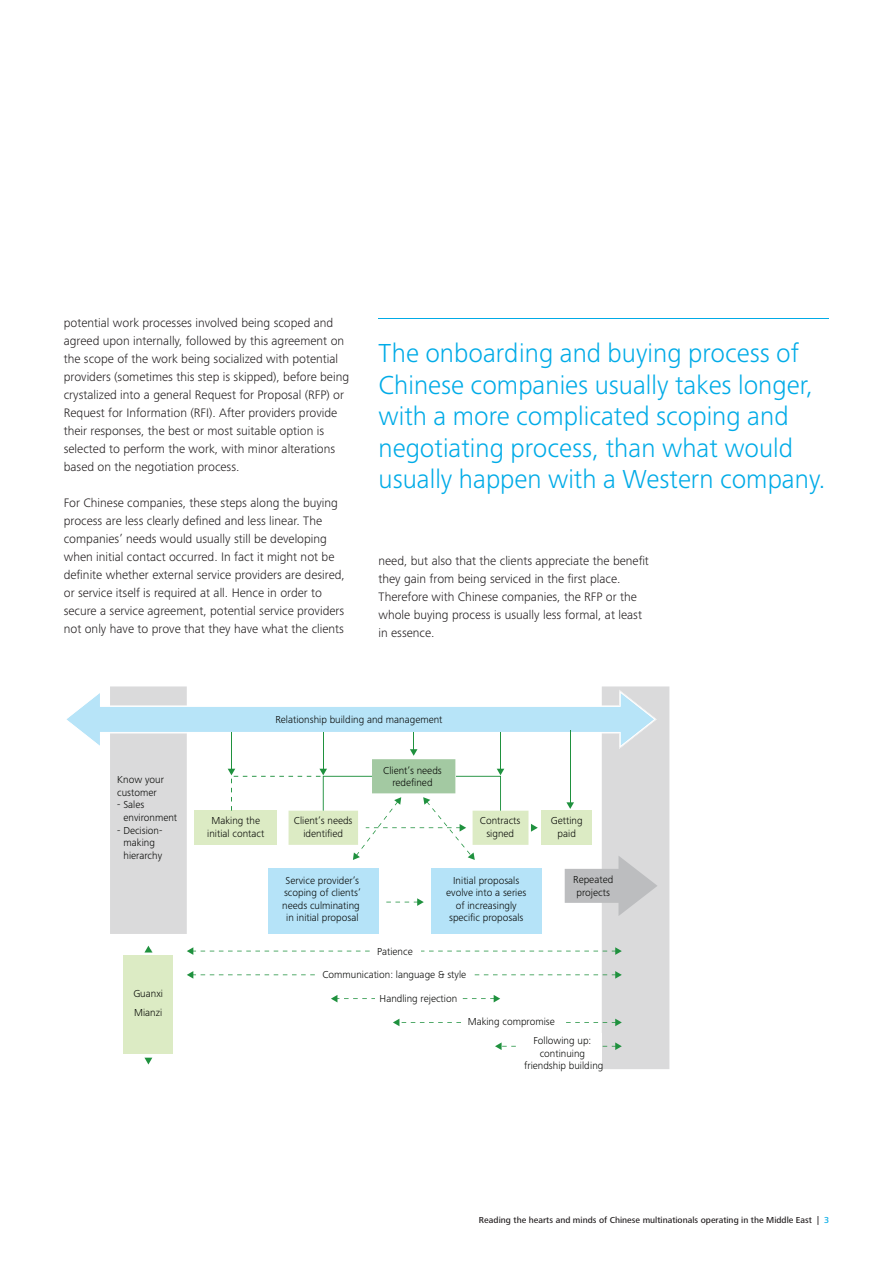
<style>
.page{position:relative;width:893px;height:1263px;background:#fff}
.page>*{position:absolute;margin:0;border:0;box-sizing:border-box;transform-origin:0 0}
.t1{font:300 27px/31.5px "Frutiger Next Pro";color:#00abe7}
.t2{font:300 12.75px/18px "Frutiger Next Pro";color:#231f20}
.t3{font:300 10.5px/12.6px "Frutiger Next Pro";color:#040503;text-align:center}
.t4{font:500 9px "Frutiger Next Pro";color:#231f20}
.s1{color:#00abe7}
</style>
<div class="page">
<svg style="left:66px;top:686px;width:603px;height:383px"></svg>
<div style="left:520px;top:1034px;width:82px;height:28px;background:#fff"></div>
<hr style="left:378px;top:318px;width:451px;height:1px;background:#00abe7">
<p class="t2" style="left:64px;top:315px;width:287px">potential work processes involved being scoped and agreed upon internally, followed by this agreement on the scope of the work being socialized with potential providers (sometimes this step is skipped), before being crystalized into a general Request for Proposal (RFP) or Request for Information (RFI). After providers provide their responses, the best or most suitable option is selected to perform the work, with minor alterations based on the negotiation process.</p>
<p class="t2" style="left:64px;top:495px;width:283px">For Chinese companies, these steps along the buying process are less clearly defined and less linear. The companies’ needs would usually still be developing when initial contact occurred. In fact it might not be definite whether external service providers are desired, or service itself is required at all. Hence in order to secure a service agreement, potential service providers not only have to prove that they have what the clients</p>
<h1 class="t1" style="left:378px;top:340px;width:449px">The onboarding and buying process of Chinese companies usually takes longer, with a more complicated scoping and negotiating process, than what would usually happen with a Western company.</h1>
<p class="t2" style="left:378px;top:553px;width:272px">need, but also that the clients appreciate the benefit they gain from being serviced in the first place.<br>Therefore with Chinese companies, the RFP or the whole buying process is usually less formal, at least in essence.</p>
<p class="t3" style="left:117px;top:775px;width:48px;text-align:left">Know your customer</p>
<p class="t3" style="left:124px;top:800px;width:55px;text-align:left;text-indent:-6px">- Sales environment</p>
<p class="t3" style="left:117px;top:825px;width:47px">- Decision&shy;making hierarchy</p>
<p class="t3" style="left:133px;top:985px;width:31px;line-height:18.8px;text-align:left">Guanxi<br>Mianzi</p>
<p class="t3" style="left:275px;top:714px;width:169px">Relationship building and management</p>
<p class="t3" style="left:207px;top:816px;width:59px">Making the initial contact</p>
<p class="t3" style="left:383px;top:765px;width:60px">Client’s needs redefined</p>
<p class="t3" style="left:294px;top:816px;width:60px">Client’s needs identified</p>
<p class="t3" style="left:480px;top:816px;width:42px">Contracts signed</p>
<p class="t3" style="left:551px;top:816px;width:33px">Getting paid</p>
<p class="t3" style="left:573px;top:875px;width:42px">Repeated projects</p>
<p class="t3" style="left:282px;top:875px;width:80px">Service provider’s scoping of clients’ needs culminating in initial proposal</p>
<p class="t3" style="left:446px;top:875px;width:82px">Initial proposals evolve into a series of increasingly specific proposals</p>
<p class="t3" style="left:377px;top:946px;width:37px">Patience</p>
<p class="t3" style="left:322px;top:969px;width:145px">Communication: language &amp; style</p>
<p class="t3" style="left:380px;top:993px;width:79px">Handling rejection</p>
<p class="t3" style="left:533px;top:1013px;width:59px;line-height:19px;text-align:left;text-indent:-66px">Making compromise<br>Following up:</p>
<p class="t3" style="left:524px;top:1048px;width:81px">continuing friendship building</p>
<p class="t4" style="left:479px;top:1217px;width:352px">Reading the hearts and minds of Chinese multinationals operating in the Middle East | <span class="s1">3</span></p>
</div>
